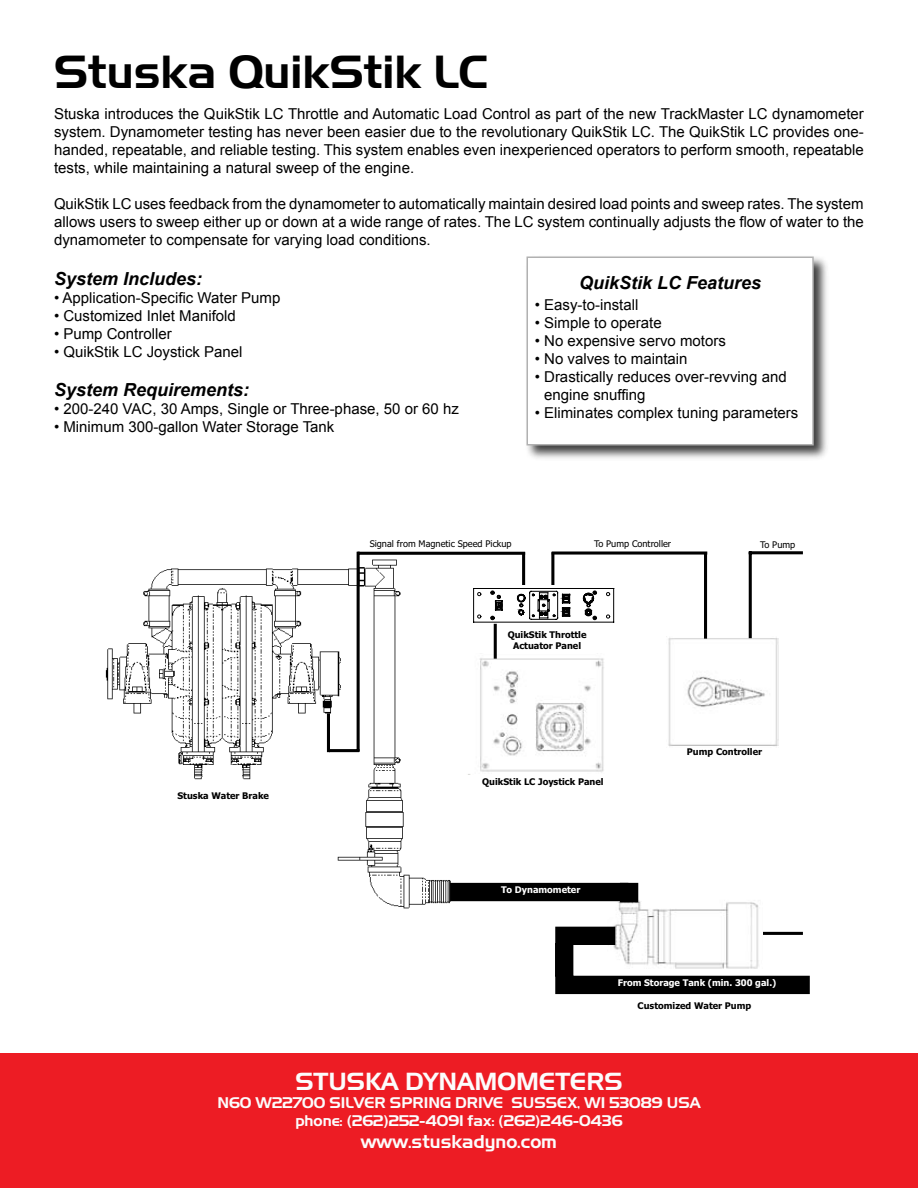
<style>
.page{position:relative;width:918px;height:1188px;background:#fff}
.page>*{position:absolute;margin:0;border:0;box-sizing:border-box;transform-origin:0 0}
.t1{font:45px "Aero Regular SWFTE";color:#000}
.t2{font:24px "Aero Regular SWFTE";color:#fcfcfc}
.t3{font:italic 700 18px "Arial";color:#000}
.t4{font:18px "Aero Regular SWFTE";color:#fcfcfc}
.t5{font:15px/18px "Arial";color:#000;text-align:justify}
.t6{font:15px/18px "Aero Regular SWFTE";color:#fcfcfc;text-align:center}
.t7{font:700 9.15px/10.9px "Tahoma";color:#000;text-align:center}
.t8{font:9.15px "Tahoma";color:#000}
.t9{font:700 9.15px "Tahoma";color:#fff}
</style>
<div class="page">
<div style="left:0;top:1053px;width:918px;height:135px;background:#ed1c24"></div>
<div style="left:523px;top:254px;width:307px;height:208px;background:#000;opacity:.75"></div>
<div style="left:527px;top:257px;width:286px;height:188px;background:#fff"></div>
<div style="left:526px;top:256px;width:288px;height:190px;border:2px solid #b1b1b1"></div>
<img style="left:105px;top:551px;width:415px;height:358px">
<hr style="left:760px;top:932px;width:43px;height:3px;background:#000">
<img style="left:607px;top:882px;width:155px;height:94px">
<div style="left:555px;top:927px;width:60px;height:18px;background:#000"></div>
<hr style="left:329px;top:769px;width:1px;height:41px;background:#fff">
<div style="left:620px;top:883px;width:18px;height:19px;background:#000"></div>
<div style="left:450px;top:883px;width:178px;height:18px;background:#000"></div>
<img style="left:668px;top:636px;width:111px;height:111px">
<hr style="left:327px;top:713px;width:3px;height:39px;background:#000">
<hr style="left:329px;top:749px;width:30px;height:3px;background:#000">
<hr style="left:357px;top:552px;width:3px;height:200px;background:#000">
<hr style="left:358px;top:552px;width:167px;height:3px;background:#000">
<svg style="left:552px;top:551px;width:155px;height:4px"></svg>
<hr style="left:704px;top:554px;width:3px;height:85px;background:#000">
<hr style="left:749px;top:552px;width:3px;height:86px;background:#000">
<hr style="left:749px;top:551px;width:54px;height:3px;background:#000">
<div style="left:555px;top:976px;width:255px;height:18px;background:#000"></div>
<div style="left:555px;top:943px;width:18px;height:33px;background:#000"></div>
<hr style="left:551px;top:552px;width:3px;height:35px;background:#000">
<hr style="left:522px;top:552px;width:3px;height:35px;background:#000">
<img style="left:466px;top:653px;width:138px;height:121px">
<svg style="left:471px;top:586px;width:144px;height:38px"></svg>
<hr style="left:494px;top:624px;width:3px;height:35px;background:#000">
<h1 class="t1" style="left:54px;top:45px;width:436px">Stuska QuikStik LC</h1>
<p class="t5" style="left:54px;top:105px;width:811px">Stuska introduces the QuikStik LC Throttle and Automatic Load Control as part of the new TrackMaster LC dynamometer system. Dynamometer testing has never been easier due to the revolutionary QuikStik LC. The QuikStik LC provides one&shy;handed, repeatable, and reliable testing. This system enables even inexperienced operators to perform smooth, repeatable tests, while maintaining a natural sweep of the engine.</p>
<p class="t5" style="left:54px;top:195px;width:811px">QuikStik LC uses feedback from the dynamometer to automatically maintain desired load points and sweep rates. The system allows users to sweep either up or down at a wide range of rates. The LC system continually adjusts the flow of water to the dynamometer to compensate for varying load conditions.</p>
<p class="t3" style="left:54px;top:267px;width:150px">System Includes:</p>
<p class="t5" style="left:54px;top:288px;width:228px">• Application-Specific Water Pump</p>
<p class="t5" style="left:54px;top:306px;width:183px">• Customized Inlet Manifold</p>
<p class="t5" style="left:54px;top:324px;width:119px">• Pump Controller</p>
<p class="t5" style="left:54px;top:342px;width:190px">• QuikStik LC Joystick Panel</p>
<p class="t3" style="left:54px;top:378px;width:197px">System Requirements:</p>
<p class="t5" style="left:54px;top:400px;width:406px">• 200-240 VAC, 30 Amps, Single or Three-phase, 50 or 60 hz</p>
<p class="t5" style="left:54px;top:418px;width:282px">• Minimum 300-gallon Water Storage Tank</p>
<p class="t3" style="left:579px;top:271px;width:184px">QuikStik LC Features</p>
<p class="t5" style="left:535px;top:296px;width:105px">• Easy-to-install</p>
<p class="t5" style="left:535px;top:314px;width:128px">• Simple to operate</p>
<p class="t5" style="left:535px;top:332px;width:193px">• No expensive servo motors</p>
<p class="t5" style="left:535px;top:350px;width:154px">• No valves to maintain</p>
<p class="t5" style="left:544px;top:368px;width:244px;text-indent:-9px">• Drastically reduces over-revving and engine snuffing</p>
<p class="t5" style="left:535px;top:404px;width:265px">• Eliminates complex tuning parameters</p>
<p class="t8" style="left:370px;top:538px;width:144px">Signal from Magnetic Speed Pickup</p>
<p class="t8" style="left:594px;top:537px;width:79px">To Pump Controller</p>
<p class="t8" style="left:760px;top:539px;width:37px">To Pump</p>
<p class="t7" style="left:178px;top:789px;width:93px">Stuska Water Brake</p>
<p class="t7" style="left:508px;top:628px;width:80px">QuikStik Throttle<br>Actuator Panel</p>
<p class="t7" style="left:482px;top:775px;width:123px">QuikStik LC Joystick Panel</p>
<p class="t7" style="left:687px;top:745px;width:77px">Pump Controller</p>
<p class="t9" style="left:501px;top:884px;width:81px">To Dynamometer</p>
<p class="t9" style="left:618px;top:976px;width:160px">From Storage Tank (min. 300 gal.)</p>
<p class="t7" style="left:638px;top:999px;width:115px">Customized Water Pump</p>
<h2 class="t2" style="left:295px;top:1067px;width:329px">STUSKA DYNAMOMETERS</h2>
<p class="t6" style="left:217px;top:1093px;width:485px">N60 W22700 SILVER SPRING DRIVE SUSSEX, WI 53089 USA phone: (262)252-4091 fax: (262)246-0436</p>
<p class="t4" style="left:361px;top:1130px;width:198px">www.stuskadyno.com</p>
</div>
